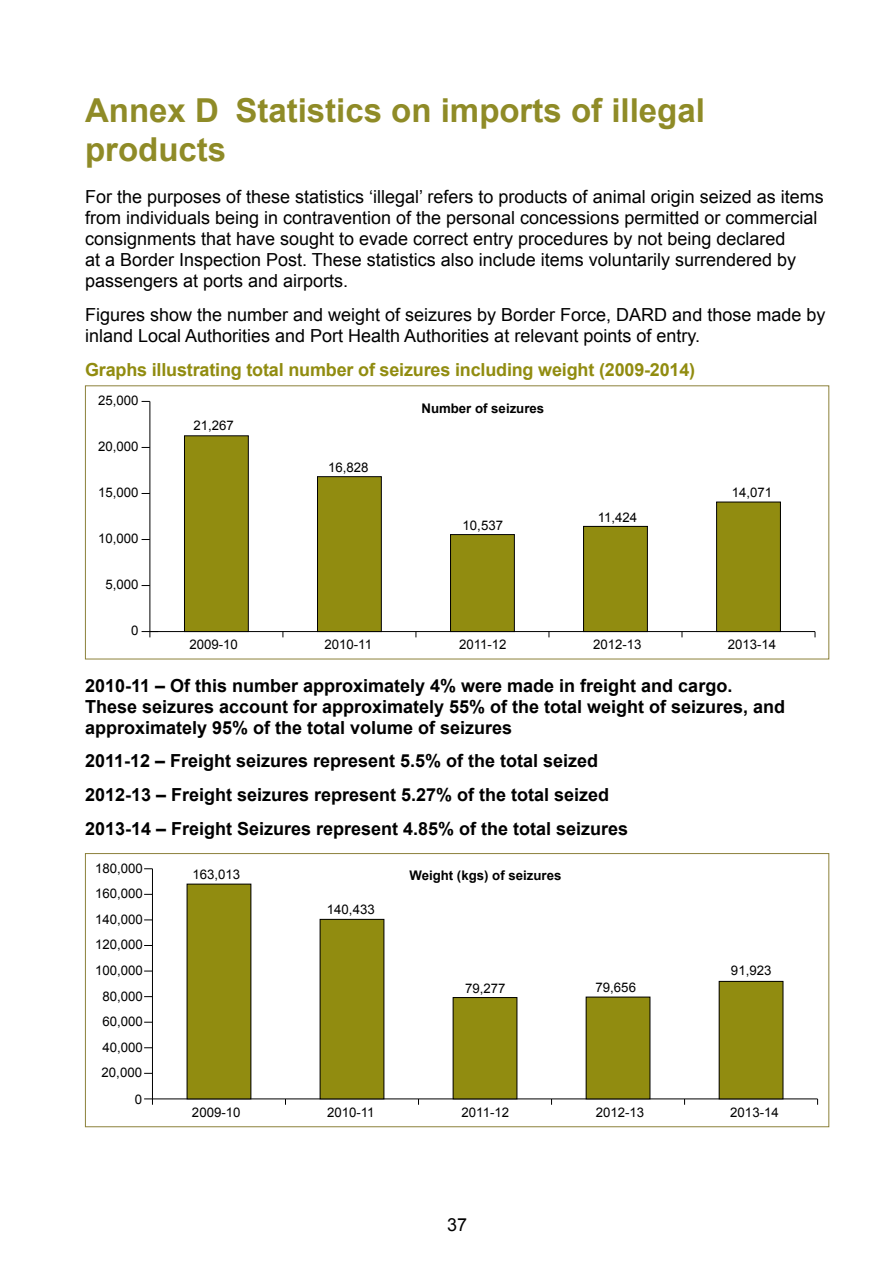
<style>
.page{position:relative;width:893px;height:1263px;background:#fff}
.page>*{position:absolute;margin:0;border:0;box-sizing:border-box;transform-origin:0 0}
.t1{font:700 33px/39px "Arial";color:#8f8b27}
.Body_Text__Full_out{font:18px/21px "Arial";color:#000}
.Body_Text__Full_out-2{font:700 18px/21px "Arial";color:#000}
.Heading_3{font:700 18px "Arial";letter-spacing:-.01em;color:#918c10}
.t2{font:13.2px "Arial";color:#000}
.t3{font:700 13.2px "Arial";color:#000}
</style>
<div class="page">
<hr style="left:150px;top:631px;width:665px;height:1px;background:#000">
<hr style="left:150px;top:401px;width:1px;height:230px;background:#000">
<svg style="left:142px;top:631px;width:16px;height:6px"></svg>
<div style="left:184px;top:436px;width:64px;height:195px;background:#918c10"></div>
<div style="left:184px;top:435px;width:65px;height:197px;border:1px solid #000"></div>
<div style="left:317px;top:477px;width:64px;height:154px;background:#918c10"></div>
<div style="left:317px;top:476px;width:65px;height:156px;border:1px solid #000"></div>
<div style="left:450px;top:535px;width:64px;height:96px;background:#918c10"></div>
<div style="left:450px;top:534px;width:65px;height:98px;border:1px solid #000"></div>
<div style="left:584px;top:526px;width:63px;height:105px;background:#918c10"></div>
<div style="left:583px;top:526px;width:65px;height:106px;border:1px solid #000"></div>
<div style="left:717px;top:502px;width:63px;height:129px;background:#918c10"></div>
<div style="left:716px;top:502px;width:65px;height:130px;border:1px solid #000"></div>
<hr style="left:152px;top:1098px;width:666px;height:1px;background:#000">
<hr style="left:152px;top:869px;width:1px;height:230px;background:#000">
<svg style="left:144px;top:1098px;width:9px;height:7px"></svg>
<div style="left:187px;top:884px;width:64px;height:215px;background:#918c10"></div>
<div style="left:187px;top:884px;width:64px;height:215px;border:1px solid #000"></div>
<div style="left:320px;top:919px;width:64px;height:180px;background:#918c10"></div>
<div style="left:320px;top:919px;width:64px;height:180px;border:1px solid #000"></div>
<div style="left:453px;top:997px;width:64px;height:102px;background:#918c10"></div>
<div style="left:453px;top:997px;width:64px;height:102px;border:1px solid #000"></div>
<div style="left:586px;top:997px;width:64px;height:102px;background:#918c10"></div>
<div style="left:586px;top:997px;width:64px;height:102px;border:1px solid #000"></div>
<div style="left:719px;top:981px;width:64px;height:118px;background:#918c10"></div>
<div style="left:719px;top:981px;width:64px;height:118px;border:1px solid #000"></div>
<p class="t1" style="left:85px;top:91px;width:621px">Annex D Statistics on imports of illegal products</p>
<p class="Body_Text__Full_out" style="left:85px;top:186px;width:740px">For the purposes of these statistics ‘illegal’ refers to products of animal origin seized as items from individuals being in contravention of the personal concessions permitted or commercial consignments that have sought to evade correct entry procedures by not being declared<br>at a Border Inspection Post. These statistics also include items voluntarily surrendered by passengers at ports and airports.</p>
<p class="Body_Text__Full_out" style="left:85px;top:304px;width:742px">Figures show the number and weight of seizures by Border Force, DARD and those made by inland Local Authorities and Port Health Authorities at relevant points of entry.</p>
<p class="Heading_3" style="left:85px;top:359px;width:612px">Graphs illustrating total number of seizures including weight (2009-2014)</p>
<p class="t2" style="left:98px;top:391px;width:42px">25,000</p>
<p class="t2" style="left:98px;top:437px;width:42px">20,000</p>
<p class="t2" style="left:98px;top:483px;width:42px">15,000</p>
<p class="t2" style="left:98px;top:529px;width:42px">10,000</p>
<p class="t2" style="left:106px;top:575px;width:35px">5,000</p>
<p class="t2" style="left:131px;top:621px;width:9px">0</p>
<p class="t2" style="left:193px;top:417px;width:42px">21,267</p>
<p class="t2" style="left:189px;top:636px;width:50px">2009-10</p>
<p class="t2" style="left:328px;top:459px;width:42px">16,828</p>
<p class="t2" style="left:324px;top:636px;width:49px">2010-11</p>
<p class="t3" style="left:421px;top:401px;width:124px">Number of seizures</p>
<p class="t2" style="left:463px;top:516px;width:42px">10,537</p>
<p class="t2" style="left:459px;top:636px;width:49px">2011-12</p>
<p class="t2" style="left:598px;top:509px;width:41px">11,424</p>
<p class="t2" style="left:593px;top:636px;width:50px">2012-13</p>
<p class="t2" style="left:732px;top:484px;width:42px">14,071</p>
<p class="t2" style="left:728px;top:636px;width:50px">2013-14</p>
<p class="Body_Text__Full_out-2" style="left:85px;top:675px;width:702px">2010-11 – Of this number approximately 4% were made in freight and cargo.<br>These seizures account for approximately 55% of the total weight of seizures, and approximately 95% of the total volume of seizures</p>
<p class="Body_Text__Full_out-2" style="left:85px;top:750px;width:515px">2011-12 – Freight seizures represent 5.5% of the total seized</p>
<p class="Body_Text__Full_out-2" style="left:85px;top:784px;width:526px">2012-13 – Freight seizures represent 5.27% of the total seized</p>
<p class="Body_Text__Full_out-2" style="left:85px;top:818px;width:545px">2013-14 – Freight Seizures represent 4.85% of the total seizures</p>
<p class="t2" style="left:95px;top:859px;width:49px">180,000</p>
<p class="t2" style="left:95px;top:885px;width:49px">160,000</p>
<p class="t2" style="left:95px;top:910px;width:49px">140,000</p>
<p class="t2" style="left:95px;top:936px;width:49px">120,000</p>
<p class="t2" style="left:95px;top:962px;width:49px">100,000</p>
<p class="t2" style="left:102px;top:987px;width:42px">80,000</p>
<p class="t2" style="left:102px;top:1013px;width:42px">60,000</p>
<p class="t2" style="left:102px;top:1038px;width:42px">40,000</p>
<p class="t2" style="left:102px;top:1064px;width:42px">20,000</p>
<p class="t2" style="left:135px;top:1090px;width:9px">0</p>
<p class="t2" style="left:192px;top:866px;width:49px">163,013</p>
<p class="t2" style="left:192px;top:1103px;width:50px">2009-10</p>
<p class="t2" style="left:327px;top:901px;width:49px">140,433</p>
<p class="t3" style="left:409px;top:868px;width:153px">Weight (kgs) of seizures</p>
<p class="t2" style="left:465px;top:979px;width:42px">79,277</p>
<p class="t2" style="left:596px;top:979px;width:42px">79,656</p>
<p class="t2" style="left:327px;top:1103px;width:49px">2010-11</p>
<p class="t2" style="left:462px;top:1103px;width:49px">2011-12</p>
<p class="Body_Text__Full_out" style="left:447px;top:1214px;width:22px">37</p>
<p class="t2" style="left:596px;top:1103px;width:50px">2012-13</p>
<p class="t2" style="left:731px;top:962px;width:42px">91,923</p>
<p class="t2" style="left:730px;top:1103px;width:50px">2013-14</p>
</div>
